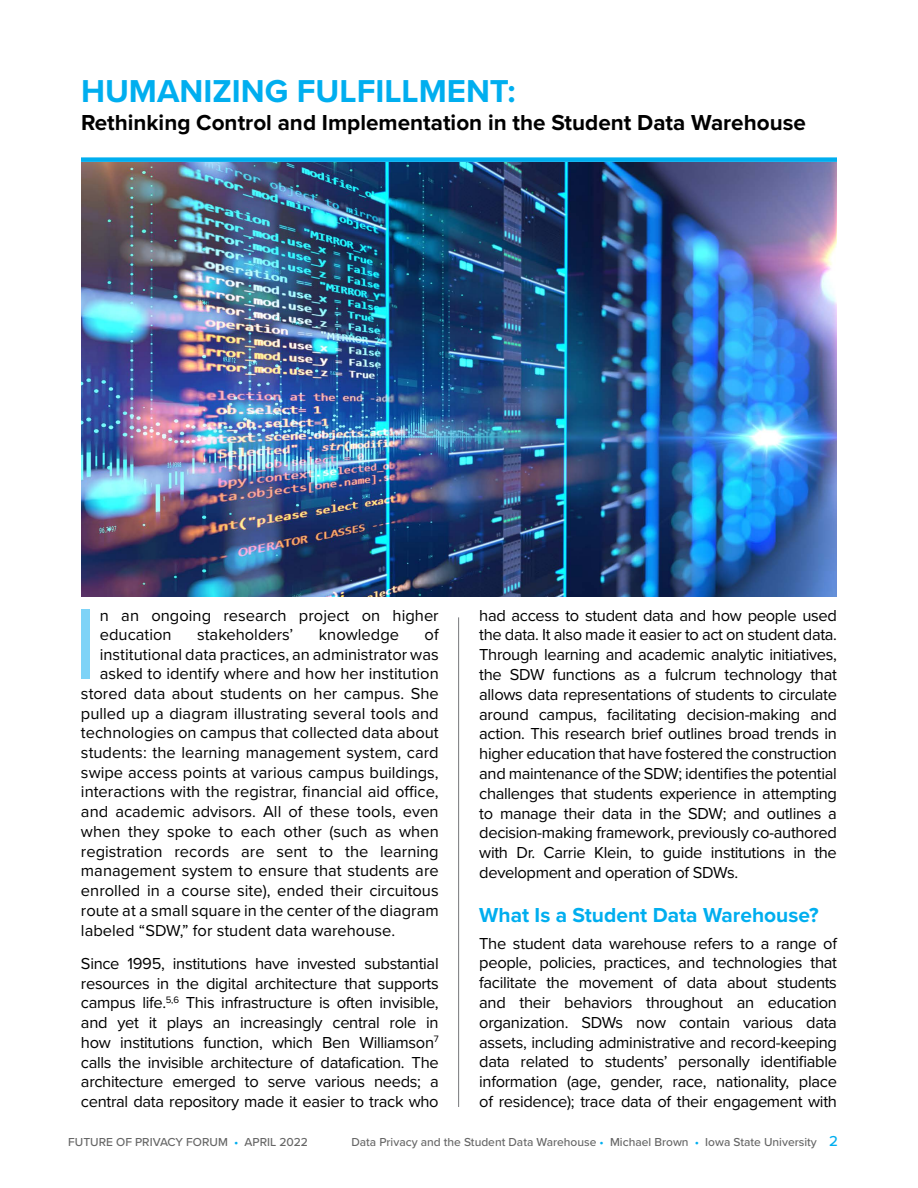
<style>
.page{position:relative;width:918px;height:1188px;background:#fff}
.page>*{position:absolute;margin:0;border:0;box-sizing:border-box;transform-origin:0 0}
.t1{font:104.25px "Proxima Nova";color:#7ed3f7}
.t2{font:700 32.85px "Proxima Nova";color:#00aeef}
.t3{font:700 22.5px "Proxima Nova";color:#000}
.t4{font:700 21px "Proxima Nova";color:#00aeef}
.t5{font:16.5px/19.8px "Proxima Nova";color:#000;text-align:justify}
.t6{font:500 12px "Proxima Nova";color:#666}
.s1{color:#00aeef}
.s2{font-size:15px;color:#00aeef}
</style>
<div class="page">
<hr style="left:458px;top:617px;width:1px;height:490px;background:#77787b">
<div style="left:81px;top:157px;width:756px;height:5px;background:#00aeef"></div>
<img style="left:81px;top:162px;width:756px;height:434px">
<h2 class="t2" style="left:81px;top:67px;width:436px">HUMANIZING FULFILLMENT:</h2>
<h3 class="t3" style="left:81px;top:106px;width:726px">Rethinking Control and Implementation in the Student Data Warehouse</h3>
<h1 class="t1" style="left:73px;top:567px;width:26px">I</h1>
<p class="t5" style="left:100px;top:605px;width:340px">n an ongoing research project on higher education</p>
<p class="t5" style="left:197px;top:624px;width:98px">stakeholders’</p>
<p class="t5" style="left:319px;top:624px;width:82px">knowledge</p>
<p class="t5" style="left:425px;top:624px;width:16px">of</p>
<p class="t5" style="left:100px;top:644px;width:340px">institutional data practices, an administrator was</p>
<p class="t5" style="left:100px;top:663px;width:340px">asked to identify where and how her institution</p>
<p class="t5" style="left:81px;top:683px;width:359px">stored data about students on her campus. She</p>
<p class="t5" style="left:81px;top:702px;width:359px">pulled up a diagram illustrating several tools and</p>
<p class="t5" style="left:81px;top:722px;width:359px">technologies on campus that collected data about</p>
<p class="t5" style="left:81px;top:742px;width:359px">students: the learning management system, card</p>
<p class="t5" style="left:81px;top:762px;width:359px">swipe access points at various campus buildings,</p>
<p class="t5" style="left:81px;top:781px;width:359px">interactions with the registrar, financial aid office,</p>
<p class="t5" style="left:81px;top:801px;width:359px">and academic advisors. All of these tools, even</p>
<p class="t5" style="left:81px;top:821px;width:359px">when they spoke to each other (such as when</p>
<p class="t5" style="left:81px;top:841px;width:359px">registration records are sent to the learning</p>
<p class="t5" style="left:81px;top:860px;width:359px">management system to ensure that students are</p>
<p class="t5" style="left:81px;top:880px;width:359px">enrolled in a course site), ended their circuitous</p>
<p class="t5" style="left:81px;top:900px;width:359px">route at a small square in the center of the diagram</p>
<p class="t5" style="left:81px;top:920px;width:316px">labeled “SDW,” for student data warehouse.</p>
<p class="t5" style="left:81px;top:953px;width:359px">Since 1995, institutions have invested substantial resources in the digital architecture that supports campus life.<sup>5,6</sup> This infrastructure is often invisible, and yet it plays an increasingly central role in how institutions function, which Ben Williamson<sup>7 </sup>calls the invisible architecture of datafication. The architecture emerged to serve various needs; a central data repository made it easier to track who</p>
<p class="t5" style="left:479px;top:604px;width:359px">had access to student data and how people used the data. It also made it easier to act on student data.<br>Through learning and academic analytic initiatives, the SDW functions as a fulcrum technology that allows data representations of students to circulate around campus, facilitating decision-making and action. This research brief outlines broad trends in higher education that have fostered the construction and maintenance of the SDW; identifies the potential challenges that students experience in attempting to manage their data in the SDW; and outlines a decision-making framework, previously co-authored with Dr. Carrie Klein, to guide institutions in the development and operation of SDWs.</p>
<p class="t4" style="left:479px;top:900px;width:341px">What Is a Student Data Warehouse?</p>
<p class="t5" style="left:479px;top:933px;width:359px">The student data warehouse refers to a range of people, policies, practices, and technologies that facilitate the movement of data about students and their behaviors throughout an education organization. SDWs now contain various data assets, including administrative and record-keeping data related to students’ personally identifiable information (age, gender, race, nationality, place of residence); trace data of their engagement with</p>
<p class="t6" style="left:68px;top:1133px;width:241px">FUTURE OF PRIVACY FORUM <span class="s1">•</span> APRIL 2022</p>
<p class="t6" style="left:351px;top:1133px;width:488px">Data Privacy and the Student Data Warehouse <span class="s1">•</span> Michael Brown <span class="s1">•</span> Iowa State University <span class="s2">2</span></p>
</div>
